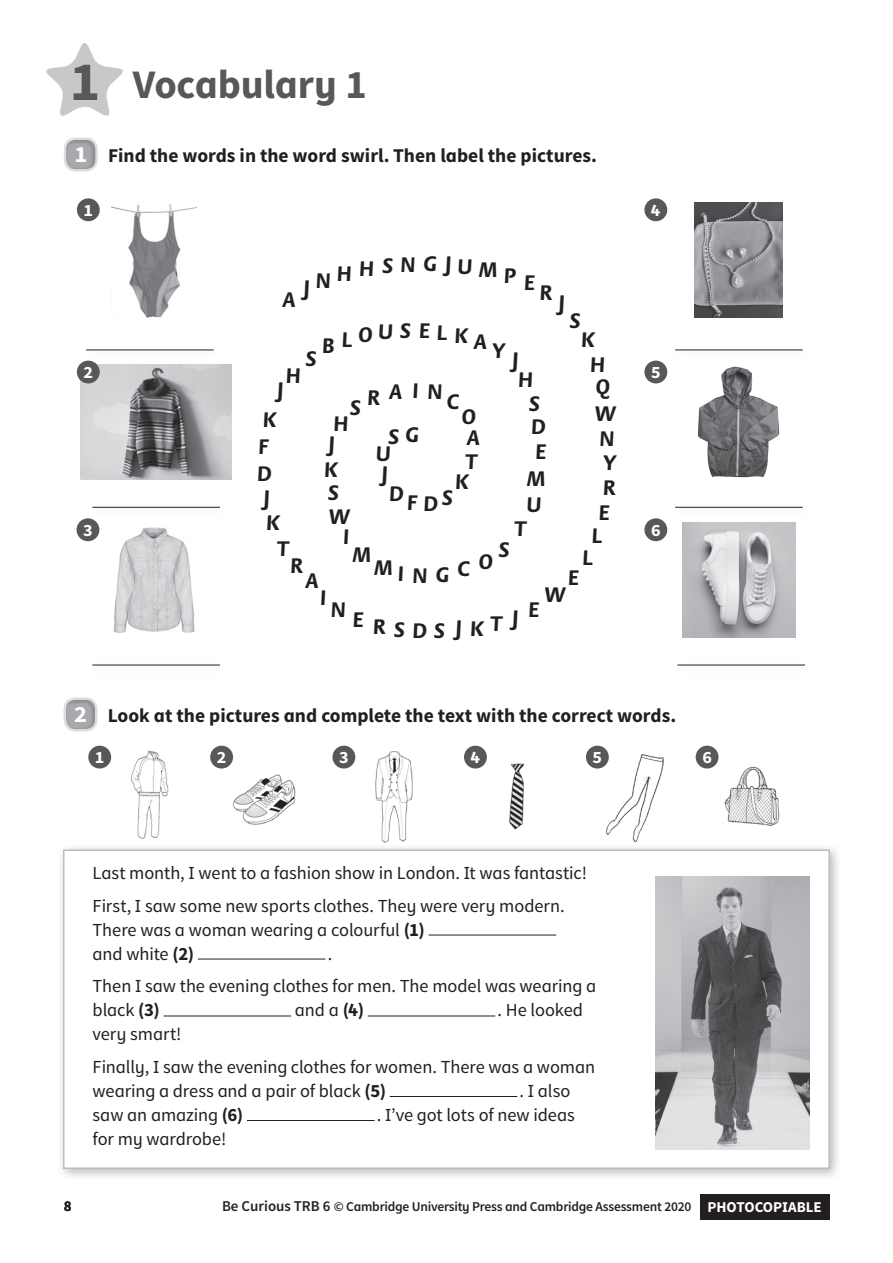
<style>
.page{position:relative;width:893px;height:1263px;background:#fff}
.page>*{position:absolute;margin:0;border:0;box-sizing:border-box;transform-origin:0 0}
.t1{font:40.5px "Source CUP Bold Infant";letter-spacing:-.005em;color:#57585a}
.t2{font:700 22.5px/25.2px "Flora Std";letter-spacing:.31em;color:#231f20;text-align:center}
.t3{font:700 22.5px "Flora Std";letter-spacing:.28em;color:#231f20}
.t4{font:19.5px "Source CUP Bold Infant";color:#231f20}
.t5{font:18.3px/32.5px "Source CUP Regular Infant";letter-spacing:-.005em;color:#231f20}
.t6{font:17.25px "Source CUP Bold Infant";color:#fff;scale:1.05 1}
.t7{font:15px "Source CUP Bold Infant";color:#231f20}
.t8{font:13.5px "Source CUP Semibold Infant";letter-spacing:-.015em;color:#231f20}
.s1{font-size:55.5px}
.s2{font-size:23.25px;color:#fff}
.s3{font-family:"Source CUP Bold Infant"}
.s4{font-family:"Source CUP Bold Infant";font-size:18.75px}
.s5{font-size:15px}
.s6{font-family:"Source CUP Bold Infant";font-size:15px;color:#fff}
</style>
<div class="page">
<div style="left:700px;top:1194px;width:129px;height:25px;background:#231f20"></div>
<div style="left:57px;top:843px;width:785px;height:338px;background:#231f20;opacity:.3"></div>
<div style="left:63px;top:849px;width:767px;height:320px;background:#fff;border:2px solid #bcbdc0"></div>
<svg style="left:46px;top:43px;width:77px;height:73px"></svg>
<div style="left:62px;top:135px;width:38px;height:37px;background:#231f20;opacity:.15"></div>
<img style="left:111px;top:203px;width:86px;height:114px">
<svg style="left:649px;top:365px;width:131px;height:113px"></svg>
<img style="left:721px;top:367px;width:14px;height:10px">
<img style="left:682px;top:523px;width:114px;height:114px">
<img style="left:113px;top:527px;width:82px;height:106px">
<img style="left:81px;top:365px;width:151px;height:115px">
<img style="left:695px;top:203px;width:88px;height:114px">
<div style="left:62px;top:695px;width:37px;height:37px;background:#231f20;opacity:.15"></div>
<hr style="left:429px;top:935px;width:127px;height:1px;background:#231f20">
<hr style="left:198px;top:959px;width:127px;height:1px;background:#231f20">
<hr style="left:164px;top:1015px;width:127px;height:1px;background:#231f20">
<hr style="left:368px;top:1015px;width:127px;height:1px;background:#231f20">
<hr style="left:390px;top:1096px;width:127px;height:1px;background:#231f20">
<hr style="left:247px;top:1120px;width:128px;height:1px;background:#231f20">
<img style="left:656px;top:877px;width:154px;height:272px">
<div style="left:77px;top:198px;width:23px;height:23px;background:#57585a;border-radius:50%"></div>
<div style="left:77px;top:361px;width:23px;height:22px;background:#57585a;border-radius:50%"></div>
<div style="left:77px;top:518px;width:22px;height:23px;background:#57585a;border-radius:50%"></div>
<div style="left:644px;top:198px;width:23px;height:23px;background:#57585a;border-radius:50%"></div>
<div style="left:644px;top:518px;width:23px;height:23px;background:#57585a;border-radius:50%"></div>
<div style="left:644px;top:361px;width:23px;height:22px;background:#57585a;border-radius:50%"></div>
<img style="left:93px;top:750px;width:76px;height:89px">
<img style="left:214px;top:751px;width:82px;height:74px">
<img style="left:337px;top:750px;width:76px;height:93px">
<img style="left:468px;top:751px;width:57px;height:79px">
<img style="left:590px;top:751px;width:74px;height:92px">
<img style="left:701px;top:750px;width:79px;height:76px">
<div style="left:81px;top:343px;width:144px;height:20px;background:#fdfdfd"></div>
<hr style="left:86px;top:350px;width:128px;height:1px;background:#231f20">
<hr style="left:675px;top:350px;width:128px;height:1px;background:#231f20">
<hr style="left:675px;top:507px;width:128px;height:1px;background:#231f20">
<div style="left:88px;top:500px;width:143px;height:20px;background:#fdfdfd"></div>
<hr style="left:92px;top:507px;width:128px;height:1px;background:#231f20">
<hr style="left:92px;top:665px;width:128px;height:1px;background:#231f20">
<hr style="left:677px;top:665px;width:128px;height:1px;background:#231f20">
<div style="left:332px;top:746px;width:23px;height:22px;background:#57585a;border-radius:50%"></div>
<div style="left:464px;top:746px;width:23px;height:22px;background:#57585a;border-radius:50%"></div>
<div style="left:696px;top:746px;width:22px;height:22px;background:#57585a;border-radius:50%"></div>
<div style="left:586px;top:746px;width:23px;height:22px;background:#57585a;border-radius:50%"></div>
<div style="left:88px;top:746px;width:23px;height:22px;background:#57585a;border-radius:50%"></div>
<div style="left:210px;top:746px;width:23px;height:22px;background:#57585a;border-radius:50%"></div>
<h1 class="t1" style="left:70px;top:59px;width:299px"><span class="s1">1</span> Vocabulary 1</h1>
<p class="t4" style="left:74px;top:143px;width:524px"><span class="s2">1</span> Find the words in the word swirl. Then label the pictures.</p>
<p class="t6" style="left:84px;top:199px;width:11px">1</p>
<p class="t6" style="left:84px;top:361px;width:11px">2</p>
<p class="t6" style="left:83px;top:519px;width:11px">3</p>
<p class="t3" style="left:304px;top:259px;width:263px">JNHHSNGJUMPERJ</p>
<p class="t2" style="left:282px;top:287px;width:14px">A</p>
<p class="t2" style="left:570px;top:309px;width:12px">S</p>
<p class="t2" style="left:518px;top:314px;width:17px;line-height:44px;text-align:left;text-indent:-196px">BLOUSELKAYJ<br>H</p>
<p class="t2" style="left:529px;top:393px;width:18px;line-height:23.7px;text-align:left">S<br>D<br>E</p>
<p class="t2" style="left:527px;top:466px;width:21px;line-height:26px;text-align:left">M<br>U</p>
<p class="t2" style="left:515px;top:517px;width:13px">T</p>
<p class="t2" style="left:499px;top:538px;width:12px">S</p>
<p class="t2" style="left:457px;top:553px;width:37px">C O</p>
<p class="t2" style="left:581px;top:327px;width:25px">K<br>H</p>
<p class="t2" style="left:595px;top:375px;width:23px">Q<br>W<br>N<br>Y<br>R<br>E</p>
<p class="t2" style="left:582px;top:524px;width:21px;line-height:22.5px">L<br>L</p>
<p class="t2" style="left:306px;top:346px;width:12px">S</p>
<p class="t2" style="left:286px;top:363px;width:17px">H</p>
<p class="t2" style="left:278px;top:378px;width:8px">J</p>
<p class="t2" style="left:350px;top:383px;width:111px">SRAINC</p>
<p class="t2" style="left:462px;top:406px;width:20px;line-height:21.5px;text-align:left">O<br>A</p>
<p class="t2" style="left:455px;top:453px;width:24px;line-height:19.4px">T<br>K</p>
<p class="t2" style="left:263px;top:407px;width:15px">K</p>
<p class="t2" style="left:333px;top:412px;width:17px">H</p>
<p class="t2" style="left:388px;top:423px;width:32px">S G</p>
<p class="t2" style="left:329px;top:432px;width:8px">J</p>
<p class="t2" style="left:259px;top:434px;width:11px">F</p>
<p class="t2" style="left:376px;top:441px;width:17px">U</p>
<p class="t2" style="left:324px;top:458px;width:15px">K</p>
<p class="t2" style="left:257px;top:461px;width:16px">D</p>
<p class="t2" style="left:382px;top:462px;width:8px">J</p>
<p class="t2" style="left:328px;top:480px;width:12px">S</p>
<p class="t2" style="left:389px;top:488px;width:65px">DFDS</p>
<p class="t2" style="left:264px;top:485px;width:8px">J</p>
<p class="t2" style="left:329px;top:504px;width:23px">W</p>
<p class="t2" style="left:266px;top:511px;width:15px">K</p>
<p class="t2" style="left:343px;top:525px;width:8px">I</p>
<p class="t2" style="left:277px;top:536px;width:13px">T</p>
<p class="t2" style="left:352px;top:543px;width:20px">M</p>
<p class="t2" style="left:290px;top:553px;width:14px">R</p>
<p class="t2" style="left:374px;top:562px;width:76px">MING</p>
<p class="t2" style="left:568px;top:565px;width:12px">E</p>
<p class="t2" style="left:306px;top:569px;width:14px">A</p>
<p class="t2" style="left:544px;top:583px;width:23px">W</p>
<p class="t2" style="left:320px;top:585px;width:8px">I</p>
<p class="t2" style="left:331px;top:598px;width:17px">N</p>
<p class="t2" style="left:528px;top:598px;width:12px">E</p>
<p class="t2" style="left:512px;top:605px;width:8px">J</p>
<p class="t2" style="left:353px;top:607px;width:12px">E</p>
<p class="t2" style="left:456px;top:616px;width:48px">JKT</p>
<p class="t2" style="left:373px;top:618px;width:73px">RSDS</p>
<p class="t6" style="left:651px;top:199px;width:11px">4</p>
<p class="t6" style="left:651px;top:361px;width:11px">5</p>
<p class="t6" style="left:651px;top:519px;width:11px">6</p>
<p class="t4" style="left:74px;top:703px;width:604px"><span class="s2">2</span> Look at the pictures and complete the text with the correct words.</p>
<p class="t6" style="left:95px;top:746px;width:11px">1</p>
<p class="t6" style="left:217px;top:746px;width:11px">2</p>
<p class="t6" style="left:339px;top:746px;width:11px">3</p>
<p class="t6" style="left:471px;top:746px;width:11px">4</p>
<p class="t6" style="left:593px;top:746px;width:11px">5</p>
<p class="t6" style="left:702px;top:746px;width:11px">6</p>
<p class="t5" style="left:93px;top:857px;width:496px">Last month, I went to a fashion show in London. It was fantastic!<br>First, I saw some new sports clothes. They were very modern.</p>
<p class="t5" style="left:93px;top:918px;width:334px;line-height:24px">There was a woman wearing a colourful <span class="s3">(</span><span class="s4">1</span><span class="s3">) </span>and white <span class="s3">(</span><span class="s4">2</span><span class="s3">)</span></p>
<p class="t5" style="left:93px;top:937px;width:505px;text-indent:235px">.<br>Then I saw the evening clothes for men. The model was wearing a</p>
<p class="t5" style="left:93px;top:994px;width:69px">black <span class="s3">(</span><span class="s4">3</span><span class="s3">)</span></p>
<p class="t5" style="left:295px;top:994px;width:71px">and a <span class="s3">(</span><span class="s4">4</span><span class="s3">)</span></p>
<p class="t5" style="left:498px;top:994px;width:87px">. He looked</p>
<p class="t5" style="left:93px;top:1018px;width:504px">very smart!<br>Finally, I saw the evening clothes for women. There was a woman</p>
<p class="t5" style="left:93px;top:1074px;width:295px">wearing a dress and a pair of black <span class="s3">(</span><span class="s4">5</span><span class="s3">)</span></p>
<p class="t5" style="left:520px;top:1074px;width:52px">. I also</p>
<p class="t5" style="left:93px;top:1098px;width:152px">saw an amazing <span class="s3">(</span><span class="s4">6</span><span class="s3">)</span></p>
<p class="t5" style="left:377px;top:1098px;width:199px">. I’ve got lots of new ideas</p>
<p class="t5" style="left:93px;top:1122px;width:135px">for my wardrobe!</p>
<p class="t7" style="left:64px;top:1196px;width:9px">8</p>
<p class="t8" style="left:222px;top:1198px;width:601px"><span class="s5">Be Curious TRB 6</span> © Cambridge University Press and Cambridge Assessment 2020 <span class="s6">PHOTOCOPIABLE</span></p>
</div>
